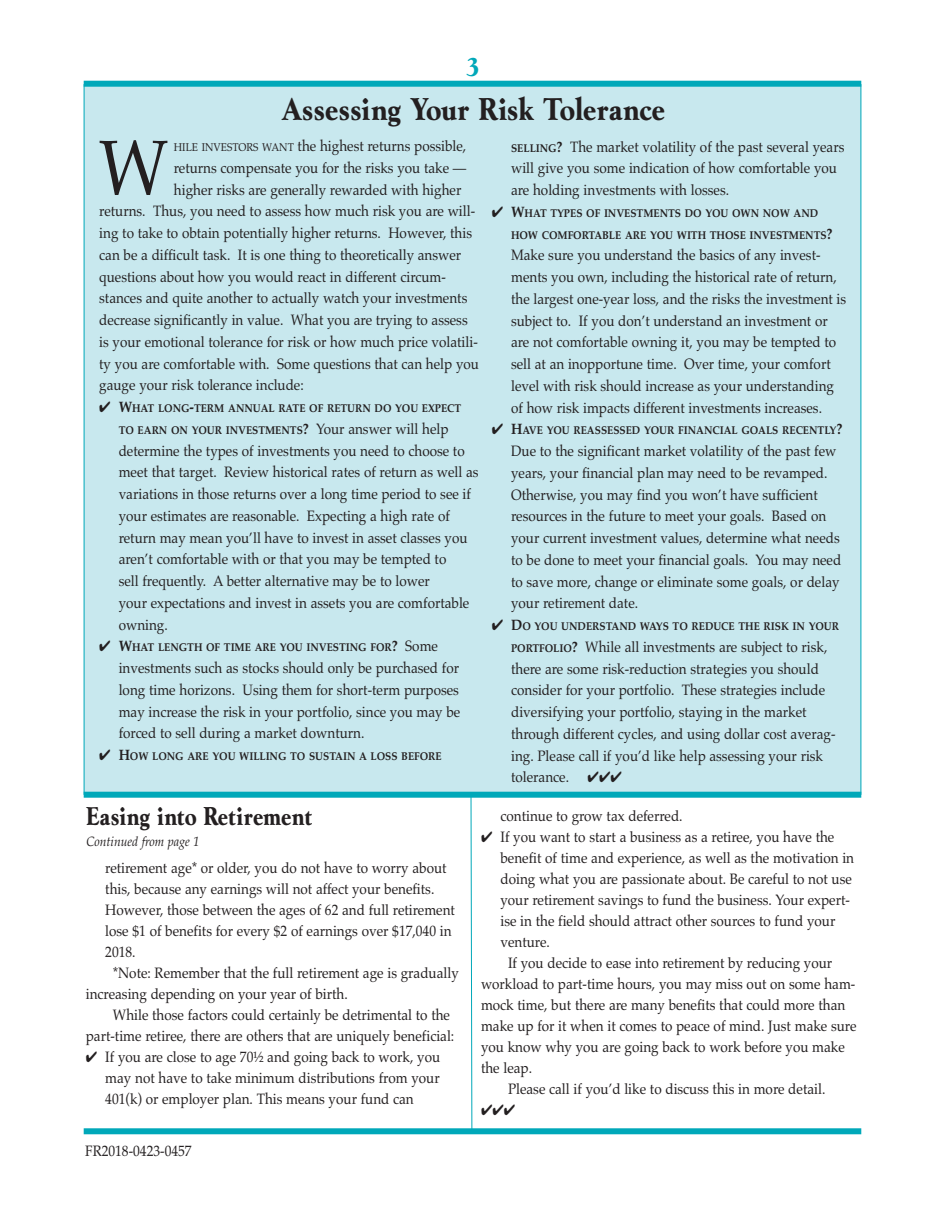
<style>
.page{position:relative;width:945px;height:1215px;background:#fff}
.page>*{position:absolute;margin:0;border:0;box-sizing:border-box;transform-origin:0 0}
.t1{font:77.7px "Palatino";color:#231f20;scale:.9 1}
.t2{font:33px "Goudy Bold DTC";color:#231f20;scale:.9 1}
.t3{font:27px "Goudy Bold DTC";letter-spacing:.015em;color:#231f20;scale:.85 1}
.t4{font:27px "Goudy Bold DTC";color:#00a8b9}
.t5{font:15px/21.8px "Palatino";color:#231f20;scale:.9 1}
.t6{font:15px "Zapf Dingbats ITC";color:#231f20;scale:.9 1}
.t7{font:italic 13.5px "Palatino";color:#231f20;scale:.9 1}
.t8{font:700 11.25px/21.8px "Palatino";color:#231f20;text-align:center;scale:.9 1}
.s1{font-size:11.25px}
.s2{font-size:15px}
.s3{font-weight:400;font-size:15px}
.s4{font-weight:700;font-size:11.25px}
.s5{font-weight:700}
</style>
<div class="page">
<div style="left:84px;top:85px;width:777px;height:709px;background:#c8e8ee"></div>
<div style="left:84px;top:1128px;width:777px;height:6px;background:#00a8b9"></div>
<div style="left:84px;top:81px;width:777px;height:6px;background:#00a8b9"></div>
<svg style="left:470px;top:798px;width:3px;height:331px"></svg>
<div style="left:84px;top:792px;width:777px;height:6px;background:#00a8b9"></div>
<p class="t4" style="left:465px;top:57px;width:16px">3</p>
<p class="t2" style="left:281px;top:97px;width:427px">Assessing Your Risk Tolerance</p>
<p class="t1" style="left:99px;top:138px;width:79px">W</p>
<p class="t5" style="left:174px;top:137px;width:326px"><span class="s1">HILE INVESTORS WANT</span> the highest returns possible,</p>
<p class="t5" style="left:174px;top:159px;width:327px">returns compensate you for the risks you take —</p>
<p class="t5" style="left:174px;top:180px;width:321px">higher risks are generally rewarded with higher</p>
<p class="t5" style="left:99px;top:202px;width:419px">returns. Thus, you need to assess how much risk you are will-</p>
<p class="t5" style="left:99px;top:224px;width:416px">ing to take to obtain potentially higher returns. However, this</p>
<p class="t5" style="left:99px;top:246px;width:404px">can be a difficult task. It is one thing to theoretically answer</p>
<p class="t5" style="left:99px;top:267px;width:387px">questions about how you would react in different circum-</p>
<p class="t5" style="left:99px;top:289px;width:411px">stances and quite another to actually watch your investments</p>
<p class="t5" style="left:99px;top:311px;width:411px">decrease significantly in value. What you are trying to assess</p>
<p class="t5" style="left:99px;top:333px;width:422px">is your emotional tolerance for risk or how much price volatili-</p>
<p class="t5" style="left:99px;top:354px;width:424px">ty you are comfortable with. Some questions that can help you</p>
<p class="t5" style="left:99px;top:376px;width:229px">gauge your risk tolerance include:</p>
<p class="t8" style="left:99px;top:399px;width:404px">✔ <span class="s2">W</span>HAT LONG<span class="s2">-</span>TERM ANNUAL RATE OF RETURN DO YOU EXPECT<br>TO EARN ON YOUR INVESTMENTS<span class="s2">?</span> <span class="s3">Your answer will help</span></p>
<p class="t5" style="left:119px;top:441px;width:401px">determine the types of investments you need to choose to meet that target. Review historical rates of return as well as variations in those returns over a long time period to see if your estimates are reasonable. Expecting a high rate of return may mean you’ll have to invest in asset classes you aren’t comfortable with or that you may be tempted to<br>sell frequently. A better alternative may be to lower<br>your expectations and invest in assets you are comfortable owning.</p>
<p class="t8" style="left:99px;top:638px;width:378px">✔ <span class="s2">W</span>HAT LENGTH OF TIME ARE YOU INVESTING FOR<span class="s2">?</span> <span class="s3">Some</span></p>
<p class="t5" style="left:119px;top:659px;width:381px;text-align:justify">investments such as stocks should only be purchased for long time horizons. Using them for short-term purposes may increase the risk in your portfolio, since you may be forced to sell during a market downturn.</p>
<p class="t8" style="left:99px;top:747px;width:382px">✔ <span class="s2">H</span>OW LONG ARE YOU WILLING TO SUSTAIN A LOSS BEFORE</p>
<p class="t5" style="left:511px;top:137px;width:372px"><span class="s4">SELLING</span><span class="s5">?</span> The market volatility of the past several years will give you some indication of how comfortable you are holding investments with losses.</p>
<p class="t8" style="left:511px;top:204px;width:359px;text-align:left;text-indent:-19px">✔ <span class="s2">W</span>HAT TYPES OF INVESTMENTS DO YOU OWN NOW AND<br>HOW COMFORTABLE ARE YOU WITH THOSE INVESTMENTS<span class="s2">?</span></p>
<p class="t5" style="left:511px;top:246px;width:374px">Make sure you understand the basics of any invest&shy;ments you own, including the historical rate of return, the largest one-year loss, and the risks the investment is subject to. If you don’t understand an investment or are not comfortable owning it, you may be tempted to sell at an inopportune time. Over time, your comfort level with risk should increase as your understanding of how risk impacts different investments increases.</p>
<p class="t8" style="left:492px;top:421px;width:391px">✔ <span class="s2">H</span>AVE YOU REASSESSED YOUR FINANCIAL GOALS RECENTLY<span class="s2">?</span></p>
<p class="t5" style="left:511px;top:442px;width:368px">Due to the significant market volatility of the past few years, your financial plan may need to be revamped.<br>Otherwise, you may find you won’t have sufficient resources in the future to meet your goals. Based on your current investment values, determine what needs to be done to meet your financial goals. You may need to save more, change or eliminate some goals, or delay your retirement date.</p>
<p class="t8" style="left:492px;top:617px;width:388px">✔ <span class="s2">D</span>O YOU UNDERSTAND WAYS TO REDUCE THE RISK IN YOUR</p>
<p class="t5" style="left:511px;top:638px;width:362px"><span class="s4">PORTFOLIO</span><span class="s5">?</span> While all investments are subject to risk, there are some risk-reduction strategies you should consider for your portfolio. These strategies include diversifying your portfolio, staying in the market through different cycles, and using dollar cost averag&shy;ing. Please call if you’d like help assessing your risk tolerance. ✔✔✔</p>
<p class="t3" style="left:86px;top:806px;width:267px">Easing into Retirement</p>
<p class="t7" style="left:86px;top:836px;width:127px">Continued from page 1</p>
<p class="t5" style="left:105px;top:859px;width:390px;line-height:21px">retirement age* or older, you do not have to worry about this, because any earnings will not affect your benefits.<br>However, those between the ages of 62 and full retirement lose $1 of benefits for every $2 of earnings over $17,040 in 2018.</p>
<p class="t5" style="left:86px;top:964px;width:416px;line-height:21px;text-indent:27px">*Note: Remember that the full retirement age is gradually increasing depending on your year of birth.</p>
<p class="t5" style="left:86px;top:1006px;width:411px;line-height:21px;text-align:right">While those factors could certainly be detrimental to the part-time retiree, there are others that are uniquely beneficial:</p>
<p class="t5" style="left:105px;top:1048px;width:374px;line-height:21px;text-align:justify;text-indent:-19px">✔ If you are close to age 70½ and going back to work, you may not have to take minimum distributions from your 401(k) or employer plan. This means your fund can</p>
<p class="t5" style="left:85px;top:1142px;width:120px">FR2018-0423-0457</p>
<p class="t5" style="left:500px;top:807px;width:204px">continue to grow tax deferred.</p>
<p class="t5" style="left:500px;top:828px;width:394px;line-height:21px;text-indent:-19px">✔ If you want to start a business as a retiree, you have the benefit of time and experience, as well as the motivation in doing what you are passionate about. Be careful to not use your retirement savings to fund the business. Your expert&shy;ise in the field should attract other sources to fund your venture.</p>
<p class="t5" style="left:481px;top:954px;width:419px;line-height:21px;text-indent:27px">If you decide to ease into retirement by reducing your workload to part-time hours, you may miss out on some ham&shy;mock time, but there are many benefits that could more than make up for it when it comes to peace of mind. Just make sure you know why you are going back to work before you make the leap.</p>
<p class="t5" style="left:508px;top:1080px;width:354px">Please call if you’d like to discuss this in more detail.</p>
<p class="t6" style="left:481px;top:1105px;width:40px">✔✔✔</p>
</div>
